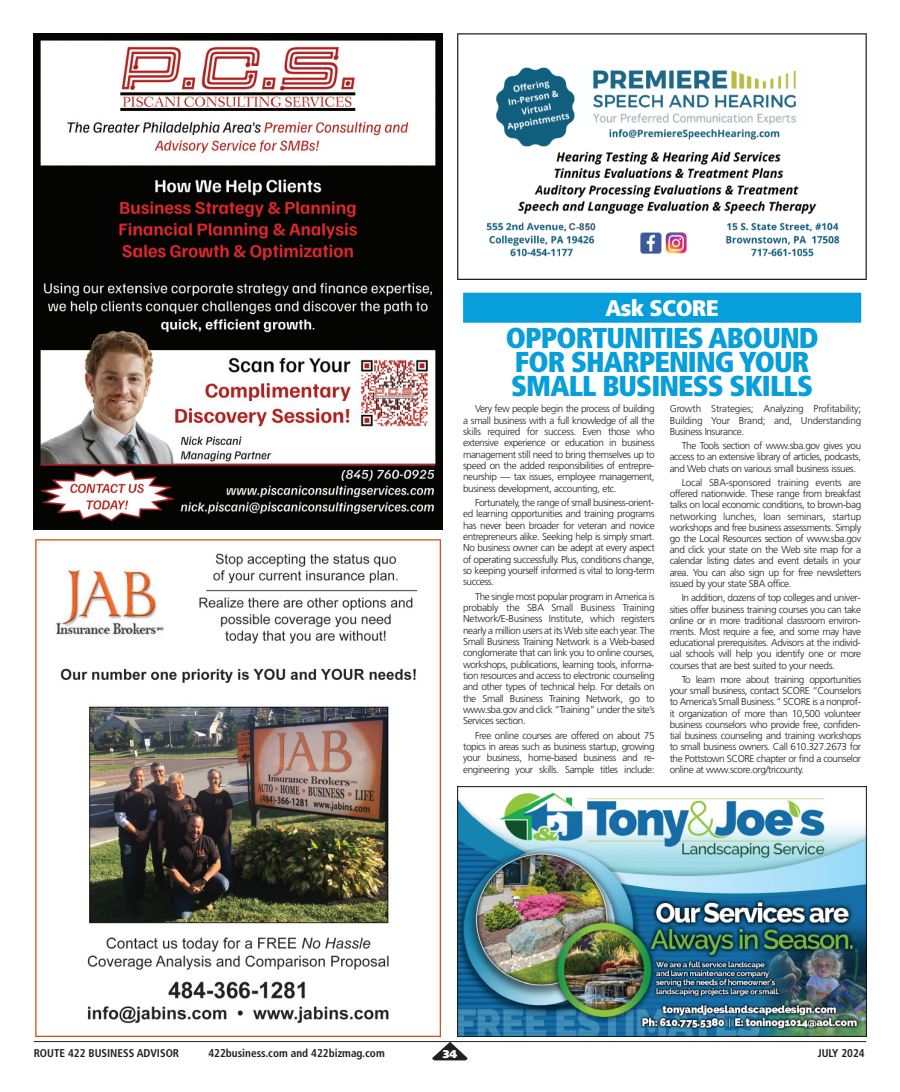
<style>
.page{position:relative;width:900px;height:1092px;background:#fff}
.page>*{position:absolute;margin:0;border:0;box-sizing:border-box;transform-origin:0 0}
.t1{font:900 condensed 28.75px/23.8px "Frutiger";letter-spacing:-.03em;color:#069edb}
.t2{font:900 condensed 22.5px "Frutiger";letter-spacing:-.03em;color:#fff;scale:1.07 1}
.t3{font:700 condensed 11.25px "Frutiger";color:#231f20}
.t4{font:900 11.25px "Frutiger";color:#fff}
.t5{font:300 10px/11.4px "Frutiger";letter-spacing:-.04em;color:#231f20;text-align:justify}
</style>
<div class="page">
<hr style="left:34px;top:1041px;width:832px;height:1px;background:#231f20">
<svg style="left:432px;top:1041px;width:36px;height:19px"></svg>
<img style="left:34px;top:34px;width:408px;height:495px">
<div style="left:463px;top:292px;width:398px;height:30px;background:#069edb"></div>
<img style="left:35px;top:539px;width:406px;height:497px">
<img style="left:458px;top:34px;width:408px;height:245px">
<img style="left:458px;top:786px;width:408px;height:250px">
<h2 class="t2" style="left:605px;top:299px;width:108px">Ask SCORE</h2>
<h1 class="t1" style="left:506px;top:328px;width:314px">OPPORTUNITIES ABOUND<br>FOR SHARPENING YOUR<br>SMALL BUSINESS SKILLS</h1>
<p class="t5" style="left:463px;top:404px;width:193px;text-indent:12px">Very few people begin the process of building a small business with a full knowledge of all the skills required for success. Even those who extensive experience or education in business management still need to bring themselves up to speed on the added responsibilities of entrepre&shy;neurship — tax issues, employee management, business development, accounting, etc.</p>
<p class="t5" style="left:463px;top:497px;width:193px;text-indent:12px">Fortunately, the range of small business-orient&shy;ed learning opportunities and training programs has never been broader for veteran and novice entrepreneurs alike. Seeking help is simply smart.<br>No business owner can be adept at every aspect of operating successfully. Plus, conditions change, so keeping yourself informed is vital to long-term success.</p>
<p class="t5" style="left:463px;top:591px;width:193px;text-indent:12px">The single most popular program in America is probably the SBA Small Business Training Network/E-Business Institute, which registers nearly a million users at its Web site each year. The Small Business Training Network is a Web-based conglomerate that can link you to online courses, workshops, publications, learning tools, informa&shy;tion resources and access to electronic counseling and other types of technical help. For details on the Small Business Training Network, go to www.sba.gov and click “Training” under the site’s Services section.</p>
<p class="t5" style="left:463px;top:730px;width:193px;text-indent:12px">Free online courses are offered on about 75 topics in areas such as business startup, growing your business, home-based business and re&shy;engineering your skills. Sample titles include:</p>
<p class="t5" style="left:670px;top:404px;width:193px">Growth Strategies; Analyzing Profitability; Building Your Brand; and, Understanding Business Insurance.</p>
<p class="t5" style="left:670px;top:440px;width:193px;text-indent:12px">The Tools section of www.sba.gov gives you access to an extensive library of articles, podcasts, and Web chats on various small business issues.</p>
<p class="t5" style="left:670px;top:477px;width:193px;text-indent:12px">Local SBA-sponsored training events are offered nationwide. These range from breakfast talks on local economic conditions, to brown-bag networking lunches, loan seminars, startup workshops and free business assessments. Simply go the Local Resources section of www.sba.gov and click your state on the Web site map for a calendar listing dates and event details in your area. You can also sign up for free newsletters issued by your state SBA office.</p>
<p class="t5" style="left:670px;top:593px;width:193px;text-indent:12px">In addition, dozens of top colleges and univer&shy;sities offer business training courses you can take online or in more traditional classroom environ&shy;ments. Most require a fee, and some may have educational prerequisites. Advisors at the individ&shy;ual schools will help you identify one or more courses that are best suited to your needs.</p>
<p class="t5" style="left:670px;top:674px;width:193px;text-indent:12px">To learn more about training opportunities your small business, contact SCORE “Counselors to America’s Small Business.” SCORE is a nonprof&shy;it organization of more than 10,500 volunteer business counselors who provide free, confiden&shy;tial business counseling and training workshops to small business owners. Call 610.327.2673 for the Pottstown SCORE chapter or find a counselor online at www.score.org/tricounty.</p>
<p class="t3" style="left:34px;top:1048px;width:147px">ROUTE 422 BUSINESS ADVISOR</p>
<p class="t3" style="left:208px;top:1048px;width:178px">422business.com and 422bizmag.com</p>
<p class="t4" style="left:443px;top:1049px;width:16px">34</p>
<p class="t3" style="left:818px;top:1048px;width:49px">JULY 2024</p>
</div>
